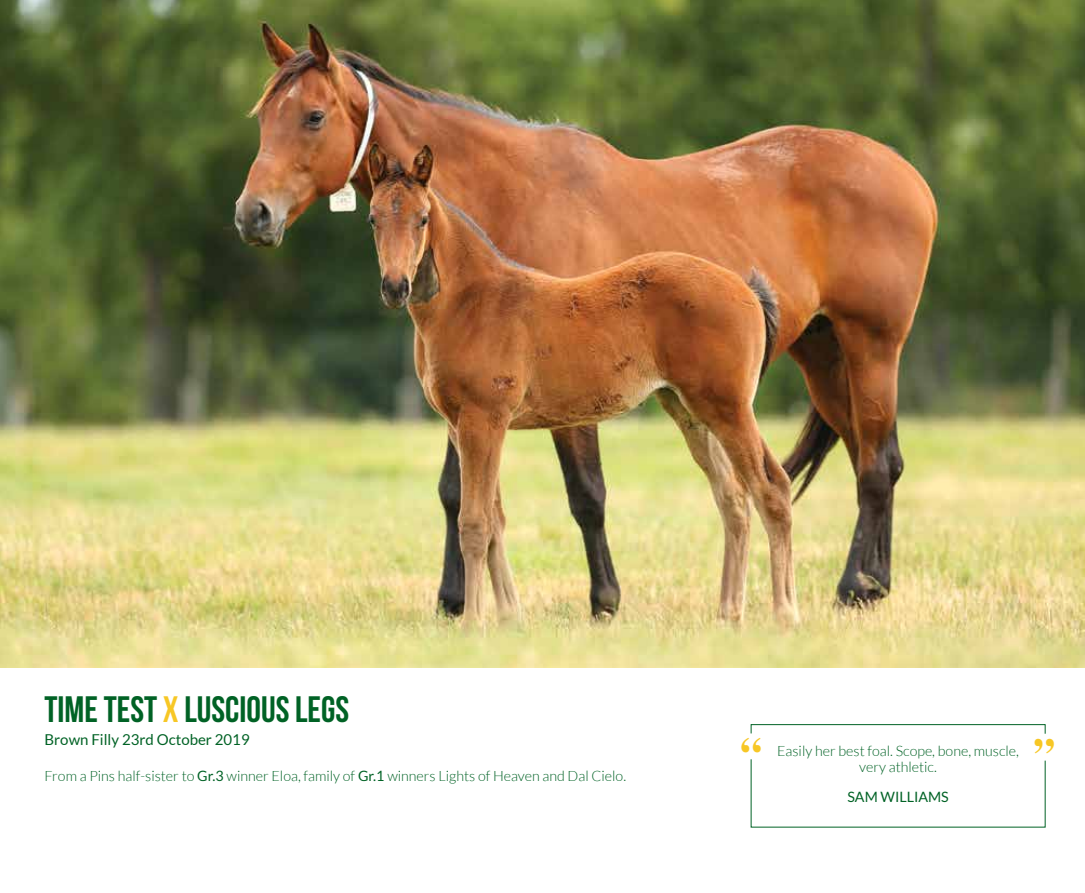
<style>
.page{position:relative;width:1085px;height:893px;background:#fff}
.page>*{position:absolute;margin:0;border:0;box-sizing:border-box;transform-origin:0 0}
.t1{font:700 42.45px "Times";color:#f7c725}
.t2{font:36.75px "Bebas Neue";color:#006225}
.t3{font:15px "Lato";color:#006225}
.t4{font:300 14.25px/15.8px "Lato";color:#006225;text-align:center}
.t5{font:14.25px "Lato";color:#006225}
.s1{color:#f7c725}
.s2{font-weight:400}
</style>
<div class="page">
<div style="left:750px;top:724px;width:295px;height:10px;border:1px solid #006225"></div>
<svg style="left:750px;top:759px;width:295px;height:69px"></svg>
<img style="left:0;top:0;width:1084px;height:668px">
<h2 class="t2" style="left:45px;top:689px;width:306px">TIME TEST <span class="s1">X</span> LUSCIOUS LEGS</h2>
<p class="t3" style="left:45px;top:731px;width:207px">Brown Filly 23rd October 2019</p>
<p class="t4" style="left:45px;top:768px;width:583px">From a Pins half-sister to <span class="s2">Gr.3</span> winner Eloa, family of <span class="s2">Gr.1</span> winners Lights of Heaven and Dal Cielo.</p>
<h1 class="t1" style="left:740px;top:711px;width:23px">“</h1>
<h1 class="t1" style="left:1033px;top:713px;width:23px">”</h1>
<p class="t4" style="left:777px;top:743px;width:243px">Easily her best foal. Scope, bone, muscle, very athletic.</p>
<p class="t5" style="left:847px;top:789px;width:103px">SAM WILLIAMS</p>
</div>
